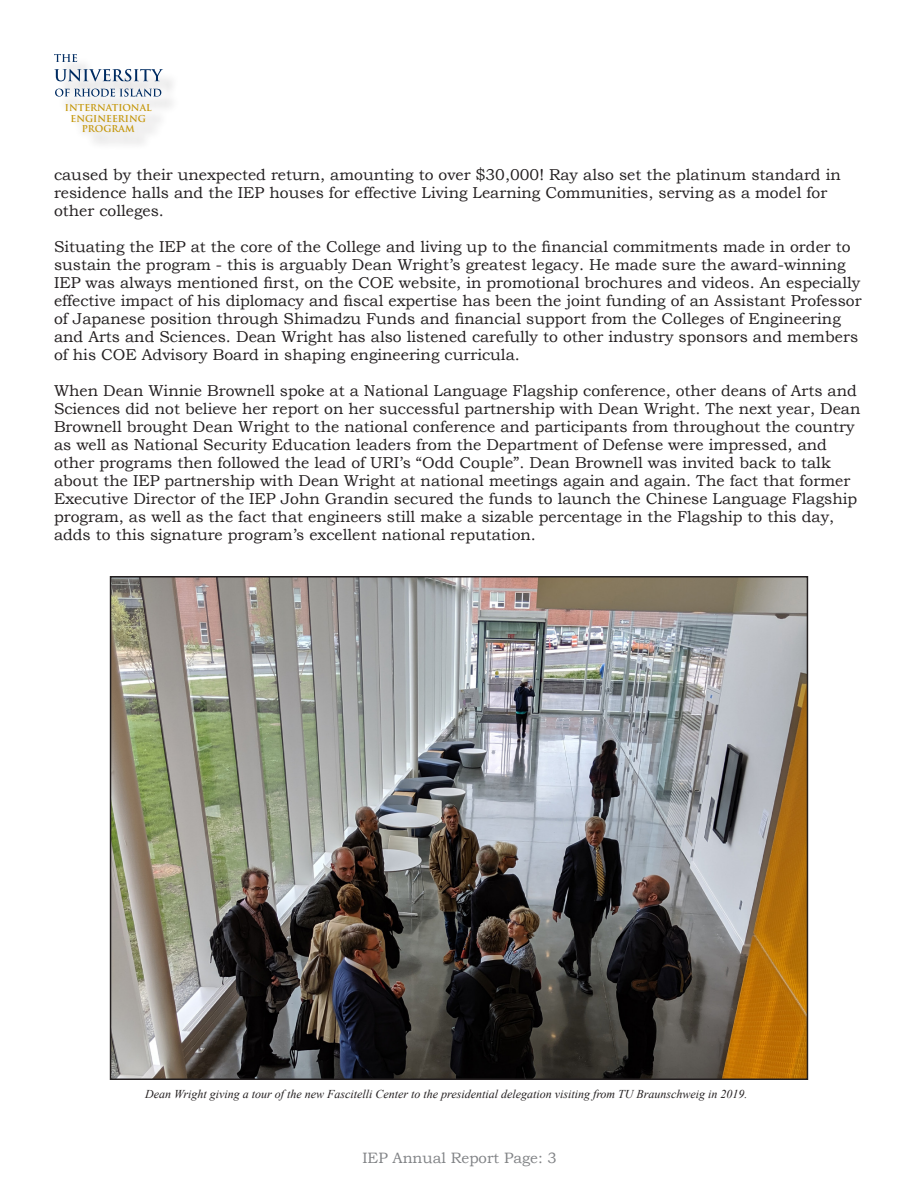
<style>
.page{position:relative;width:918px;height:1188px;background:#fff}
.page>*{position:absolute;margin:0;border:0;box-sizing:border-box;transform-origin:0 0}
.t1{font:15.75px/18px "Bookman Old Style";color:#231f20}
.t2{font:15px "Bookman Old Style";color:#808285}
.t3{font:italic 12px "Times New Roman";color:#231f20}
.t4{font:700 9.3px/10.6px "Trajan Pro";color:#c49608;text-align:center}
</style>
<div class="page">
<div style="left:58px;top:57px;width:122px;height:94px;background:#f7f7f7"></div>
<svg style="left:54px;top:69px;width:109px;height:12px"></svg>
<svg style="left:55px;top:89px;width:106px;height:8px"></svg>
<svg style="left:54px;top:54px;width:23px;height:8px"></svg>
<img style="left:113px;top:579px;width:692px;height:498px">
<div style="left:110px;top:576px;width:698px;height:504px;border:2px solid #231f20"></div>
<p class="t4" style="left:65px;top:102px;width:88px">INTERNATIONAL<br>ENGINEERING<br>PROGRAM</p>
<p class="t1" style="left:54px;top:166px;width:788px">caused by their unexpected return, amounting to over $30,000! Ray also set the platinum standard in residence halls and the IEP houses for effective Living Learning Communities, serving as a model for other colleges.</p>
<p class="t1" style="left:54px;top:238px;width:809px">Situating the IEP at the core of the College and living up to the financial commitments made in order to sustain the program - this is arguably Dean Wright’s greatest legacy. He made sure the award-winning IEP was always mentioned first, on the COE website, in promotional brochures and videos. An especially effective impact of his diplomacy and fiscal expertise has been the joint funding of an Assistant Professor of Japanese position through Shimadzu Funds and financial support from the Colleges of Engineering and Arts and Sciences. Dean Wright has also listened carefully to other industry sponsors and members of his COE Advisory Board in shaping engineering curricula.</p>
<p class="t1" style="left:54px;top:382px;width:808px">When Dean Winnie Brownell spoke at a National Language Flagship conference, other deans of Arts and Sciences did not believe her report on her successful partnership with Dean Wright. The next year, Dean Brownell brought Dean Wright to the national conference and participants from throughout the country as well as National Security Education leaders from the Department of Defense were impressed, and other programs then followed the lead of URI’s “Odd Couple”. Dean Brownell was invited back to talk about the IEP partnership with Dean Wright at national meetings again and again. The fact that former Executive Director of the IEP John Grandin secured the funds to launch the Chinese Language Flagship program, as well as the fact that engineers still make a sizable percentage in the Flagship to this day, adds to this signature program’s excellent national reputation.</p>
<p class="t3" style="left:145px;top:1086px;width:604px">Dean Wright giving a tour of the new Fascitelli Center to the presidential delegation visiting from TU Braunschweig in 2019.</p>
<p class="t2" style="left:363px;top:1148px;width:196px">IEP Annual Report Page: 3</p>
</div>
